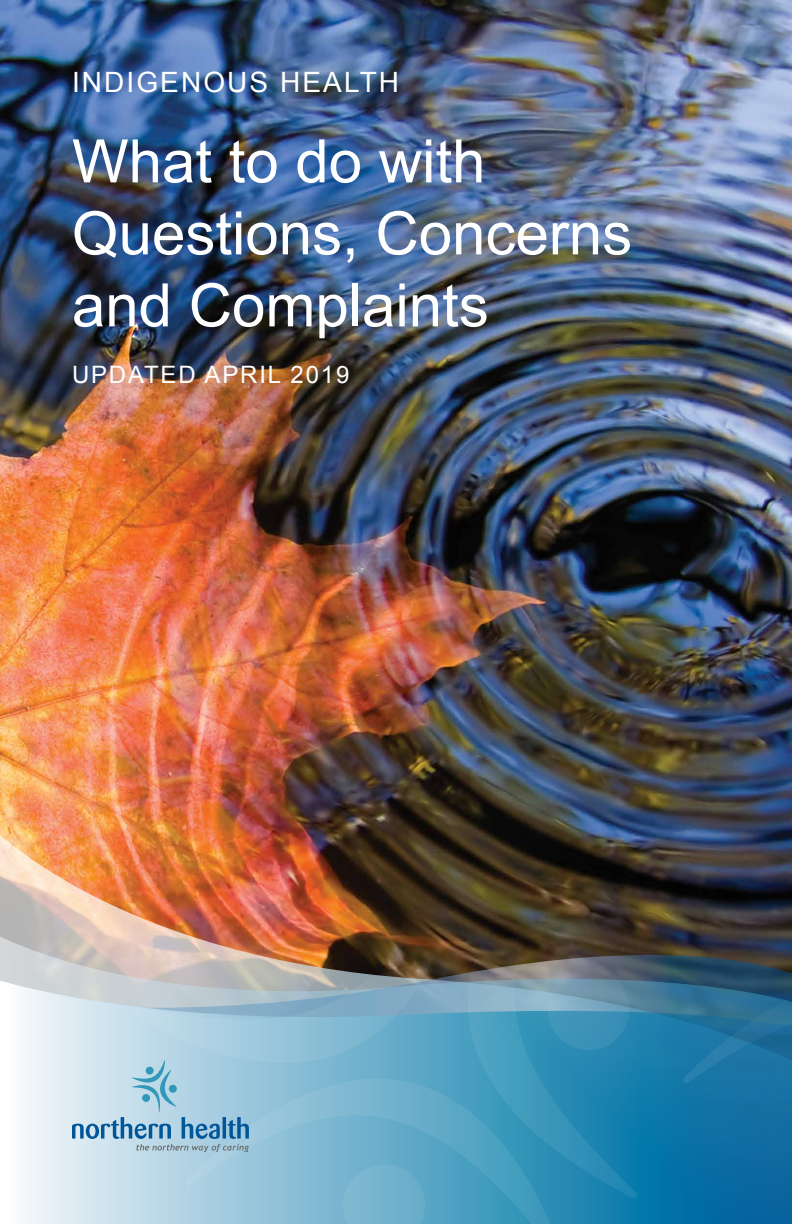
<style>
.page{position:relative;width:792px;height:1224px;background:#fff}
.page>*{position:absolute;margin:0;border:0;box-sizing:border-box;transform-origin:0 0}
.t1{font:60px/72px "Arial";color:#fff}
.t2{font:28px "Arial";letter-spacing:.075em;color:#fff}
.t3{font:24px "Arial";letter-spacing:.075em;color:#fff}
</style>
<div class="page">
<img style="left:0;top:0;width:792px;height:823px">
<img style="left:0;top:823px;width:792px;height:104px">
<svg style="left:0;top:927px;width:129px;height:48px;background:#cfc7c3"></svg>
<svg style="left:0;top:975px;width:792px;height:249px"></svg>
<svg style="left:463px;top:910px;width:176px;height:270px;background:#4f7a88"></svg>
<img style="left:129px;top:910px;width:337px;height:156px">
<svg style="left:185px;top:1067px;width:378px;height:157px;background:#6fb1cc"></svg>
<img style="left:251px;top:910px;width:93px;height:64px">
<svg style="left:337px;top:1159px;width:94px;height:65px;background:#70b1cc"></svg>
<svg style="left:542px;top:910px;width:250px;height:244px;background:#2e6c8a"></svg>
<svg style="left:486px;top:1180px;width:306px;height:44px;background:#167cab"></svg>
<svg style="left:72px;top:1060px;width:177px;height:92px;background:#a6c9dd"></svg>
<p class="t2" style="left:72px;top:64px;width:329px">INDIGENOUS HEALTH</p>
<p class="t1" style="left:72px;top:126px;width:562px">What to do with<br>Questions, Concerns and Complaints</p>
<p class="t3" style="left:72px;top:359px;width:279px">UPDATED APRIL 2019</p>
</div>
